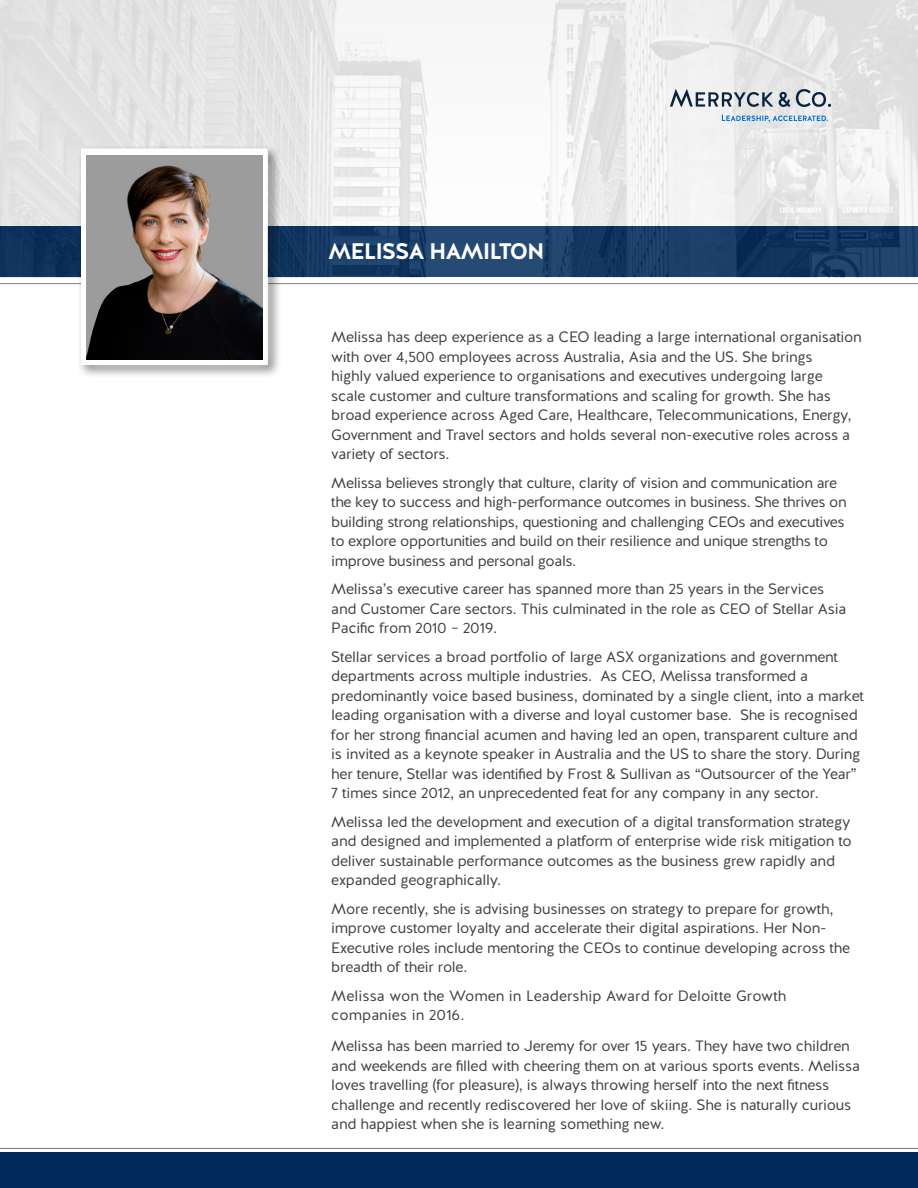
<style>
.page{position:relative;width:918px;height:1188px;background:#fff}
.page>*{position:absolute;margin:0;border:0;box-sizing:border-box;transform-origin:0 0}
.t1{font:600 22.5px "Halis R";letter-spacing:-.05em;color:#fff}
.t2{font:15px/19.5px "Halis R";letter-spacing:-.02em;color:#414042}
.t3{font:15px/19.5px "Halis R";color:#414042}
.t4{font:700 3.45px "Halis R";color:#0070ce}
</style>
<div class="page">
<hr style="left:0;top:283px;width:918px;height:1px;background:#000">
<img style="left:0;top:0;width:918px;height:277px">
<div style="left:0;top:1152px;width:918px;height:36px;background:#002b5c"></div>
<div style="left:77px;top:144px;width:205px;height:235px;background:#000;opacity:.5"></div>
<div style="left:81px;top:148px;width:187px;height:217px;border:7px solid #fff"></div>
<hr style="left:0;top:1148px;width:918px;height:1px;background:#000">
<img style="left:86px;top:156px;width:176px;height:204px">
<svg style="left:722px;top:115px;width:104px;height:7px"></svg>
<svg style="left:779px;top:92px;width:11px;height:15px"></svg>
<svg style="left:670px;top:89px;width:103px;height:18px"></svg>
<svg style="left:796px;top:89px;width:35px;height:18px"></svg>
<h1 class="t1" style="left:328px;top:237px;width:218px">MELISSA HAMILTON</h1>
<p class="t4" style="left:826px;top:118px;width:3px">®</p>
<p class="t2" style="left:331px;top:328px;width:532px">Melissa has deep experience as a CEO leading a large international organisation with over 4,500 employees across Australia, Asia and the US. She brings<br>highly valued experience to organisations and executives undergoing large<br>scale customer and culture transformations and scaling for growth. She has broad experience across Aged Care, Healthcare, Telecommunications, Energy, Government and Travel sectors and holds several non-executive roles across a variety of sectors.</p>
<p class="t2" style="left:331px;top:473px;width:517px">Melissa believes strongly that culture, clarity of vision and communication are the key to success and high-performance outcomes in business. She thrives on building strong relationships, questioning and challenging CEOs and executives to explore opportunities and build on their resilience and unique strengths to improve business and personal goals.</p>
<p class="t2" style="left:331px;top:580px;width:517px">Melissa’s executive career has spanned more than 25 years in the Services and Customer Care sectors. This culminated in the role as CEO of Stellar Asia<br>Pacific from 2010 – 2019.</p>
<p class="t2" style="left:331px;top:647px;width:534px">Stellar services a broad portfolio of large ASX organizations and government departments across multiple industries. As CEO, Melissa transformed a predominantly voice based business, dominated by a single client, into a market leading organisation with a diverse and loyal customer base. She is recognised for her strong financial acumen and having led an open, transparent culture and is invited as a keynote speaker in Australia and the US to share the story. During her tenure, Stellar was identified by Frost &amp; Sullivan as “Outsourcer of the Year” 7 times since 2012, an unprecedented feat for any company in any sector.</p>
<p class="t2" style="left:331px;top:812px;width:522px">Melissa led the development and execution of a digital transformation strategy and designed and implemented a platform of enterprise wide risk mitigation to deliver sustainable performance outcomes as the business grew rapidly and expanded geographically.</p>
<p class="t2" style="left:331px;top:899px;width:520px">More recently, she is advising businesses on strategy to prepare for growth, improve customer loyalty and accelerate their digital aspirations. Her Non-Executive roles include mentoring the CEOs to continue developing across the breadth of their role.</p>
<p class="t3" style="left:331px;top:986px;width:457px">Melissa won the Women in Leadership Award for Deloitte Growth companies in 2016.</p>
<p class="t2" style="left:331px;top:1036px;width:530px">Melissa has been married to Jeremy for over 15 years. They have two children and weekends are filled with cheering them on at various sports events. Melissa loves travelling (for pleasure), is always throwing herself into the next fitness challenge and recently rediscovered her love of skiing. She is naturally curious and happiest when she is learning something new.</p>
</div>
